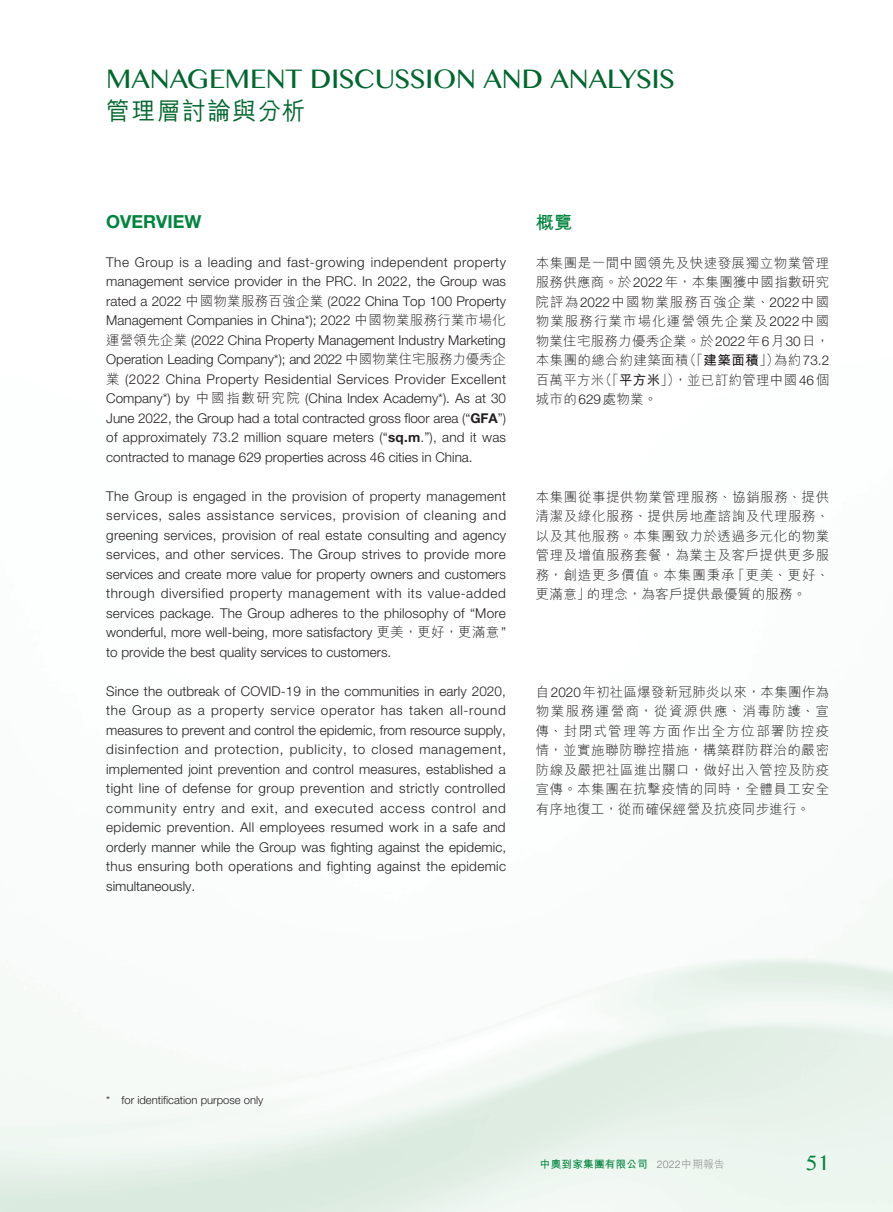
<style>
.page{position:relative;width:893px;height:1212px;background:#fff}
.page>*{position:absolute;margin:0;border:0;box-sizing:border-box;transform-origin:0 0}
.t1{font:27px "Gurmukhi MN";color:#00672e}
.t2{font:500 24.75px "M Hei HK";letter-spacing:.08em;color:#00672e;scale:.95 1}
.t3{font:21px "Gurmukhi MN";color:#00843d}
._01_H1_E{font:700 18px "Helvetica Neue LT Std";color:#00843d}
._001_H1_C{font:700 18px "M Hei HK";color:#00843d}
._00_txt_E{font:300 13.5px/19.5px "Helvetica Neue LT Std";color:#231f20;text-align:justify}
._000_txt_C{font:300 13.5px/19.5px "M Hei HK";letter-spacing:.035em;color:#231f20;text-align:justify}
._06_Notes_E{font:300 11.25px "Helvetica Neue LT Std";color:#231f20}
.t4{font:700 10.5px "M Hei HK";letter-spacing:.03em;color:#00843d}
.s1{font-family:"M Hei HK"}
.s2{font-weight:700}
.s3{font-family:"Helvetica Neue LT Std"}
.s4{font-family:"Helvetica Neue LT Std";font-weight:300;color:#808285}
.s5{font-weight:300;color:#808285}
</style>
<div class="page">
<p class="t1" style="left:106px;top:63px;width:570px">MANAGEMENT DISCUSSION AND ANALYSIS</p>
<p class="t2" style="left:106px;top:93px;width:211px">管理層討論與分析</p>
<p class="_01_H1_E" style="left:106px;top:210px;width:97px">OVERVIEW</p>
<p class="_00_txt_E" style="left:106px;top:252px;width:401px">The Group is a leading and fast-growing independent property management service provider in the PRC. In 2022, the Group was rated a 2022 <span class="s1">中國物業服務百強企業</span> (2022 China Top 100 Property Management Companies in China*); 2022 <span class="s1">中國物業服務行業市場化運營領先企業</span> (2022 China Property Management Industry Marketing Operation Leading Company*); and 2022 <span class="s1">中國物業住宅服務力優秀企業</span> (2022 China Property Residential Services Provider Excellent Company*) by <span class="s1">中國指數研究院</span> (China Index Academy*). As at 30<br>June 2022, the Group had a total contracted gross floor area (“<span class="s2">GFA</span>”) of approximately 73.2 million square meters (“<span class="s2">sq.m</span>.”), and it was contracted to manage 629 properties across 46 cities in China.</p>
<p class="_00_txt_E" style="left:106px;top:486px;width:401px">The Group is engaged in the provision of property management services, sales assistance services, provision of cleaning and greening services, provision of real estate consulting and agency services, and other services. The Group strives to provide more services and create more value for property owners and customers through diversified property management with its value-added services package. The Group adheres to the philosophy of “More wonderful, more well-being, more satisfactory <span class="s1">更美，更好，更滿意</span>” to provide the best quality services to customers.</p>
<p class="_00_txt_E" style="left:106px;top:681px;width:401px">Since the outbreak of COVID-19 in the communities in early 2020, the Group as a property service operator has taken all-round measures to prevent and control the epidemic, from resource supply, disinfection and protection, publicity, to closed management, implemented joint prevention and control measures, established a tight line of defense for group prevention and strictly controlled community entry and exit, and executed access control and epidemic prevention. All employees resumed work in a safe and orderly manner while the Group was fighting against the epidemic, thus ensuring both operations and fighting against the epidemic simultaneously.</p>
<p class="_001_H1_C" style="left:536px;top:209px;width:38px">概覽</p>
<p class="_000_txt_C" style="left:536px;top:253px;width:295px">本集團是一間中國領先及快速發展獨立物業管理服務供應商。於<span class="s3">2022</span>年，本集團獲中國指數研究院評為<span class="s3">2022</span>中國物業服務百強企業、<span class="s3">2022</span>中國物業服務行業市場化運營領先企業及<span class="s3">2022</span>中國物業住宅服務力優秀企業。於<span class="s3">2022</span>年<span class="s3">6</span>月<span class="s3">30</span>日，本集團的總合約建築面積（「<span class="s2">建築面積</span>」）為約<span class="s3">73.2</span>百萬平方米（「<span class="s2">平方米</span>」），並已訂約管理中國<span class="s3">46</span>個城市的<span class="s3">629</span>處物業。</p>
<p class="_000_txt_C" style="left:536px;top:487px;width:295px">本集團從事提供物業管理服務、協銷服務、提供清潔及綠化服務、提供房地產諮詢及代理服務、以及其他服務。本集團致力於透過多元化的物業管理及增值服務套餐，為業主及客戶提供更多服務，創造更多價值。本集團秉承「更美、更好、更滿意」的理念，為客戶提供最優質的服務。</p>
<p class="_000_txt_C" style="left:536px;top:682px;width:295px">自<span class="s3">2020</span>年初社區爆發新冠肺炎以來，本集團作為物業服務運營商，從資源供應、消毒防護、宣傳、封閉式管理等方面作出全方位部署防控疫情，並實施聯防聯控措施，構築群防群治的嚴密防線及嚴把社區進出關口，做好出入管控及防疫宣傳。本集團在抗擊疫情的同時，全體員工安全有序地復工，從而確保經營及抗疫同步進行。</p>
<p class="_06_Notes_E" style="left:106px;top:1093px;width:159px">* for identification purpose only</p>
<p class="t4" style="left:540px;top:1157px;width:186px">中奧到家集團有限公司 <span class="s4">2022</span><span class="s5">中期報告</span></p>
<p class="t3" style="left:805px;top:1150px;width:26px">51</p>
</div>
